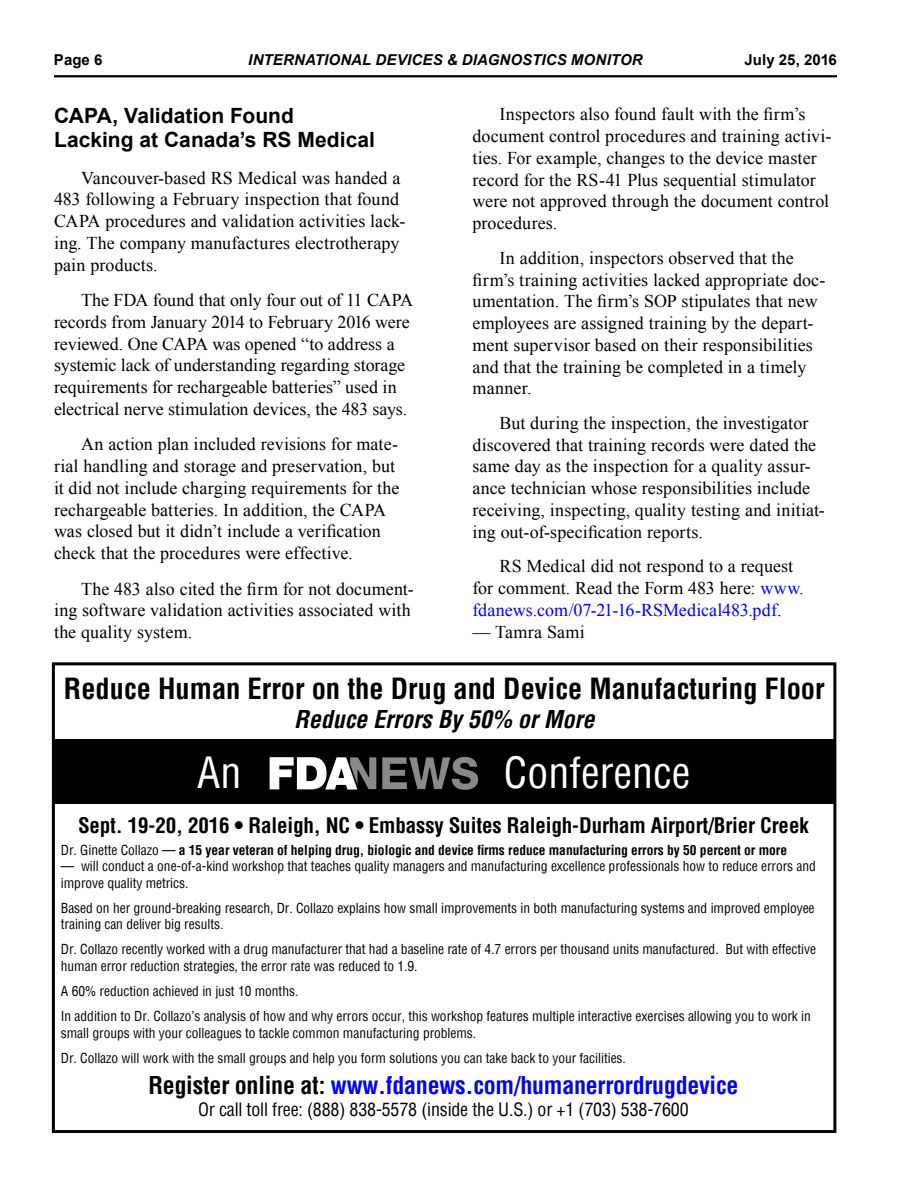
<style>
.page{position:relative;width:918px;height:1188px;background:#fff}
.page>*{position:absolute;margin:0;border:0;box-sizing:border-box;transform-origin:0 0}
.t1{font:condensed 42px "Helvetica";color:#fff}
.t2{font:700 condensed 28.5px "Helvetica";color:#000}
.t3{font:700 condensed 24px "Helvetica";letter-spacing:-.01em;color:#00f}
.t4{font:italic 700 condensed 24px "Helvetica";color:#000}
.t5{font:700 condensed 21px "Helvetica";letter-spacing:-.005em;color:#000}
.t6{font:700 21px/24px "Arial";color:#000}
.t7{font:18px/21.8px "Times New Roman";letter-spacing:.005em;color:#000}
.t8{font:condensed 18px "Helvetica";letter-spacing:-.01em;color:#000}
.t9{font:italic 700 15px "Arial";letter-spacing:.01em;color:#000}
.t10{font:700 15px "Arial";color:#000}
.t11{font:condensed 13.5px/16.5px "Helvetica";letter-spacing:-.005em;color:#000}
.t12{font:700 condensed 13.5px "Helvetica";letter-spacing:-.005em;color:#000}
.s1{color:#00f}
.s2{font-weight:400}
.s3{color:#000}
</style>
<div class="page">
<hr style="left:54px;top:75px;width:783px;height:2px;background:#000">
<div style="left:52px;top:662px;width:784px;height:471px;border:3px solid #000"></div>
<div style="left:53px;top:739px;width:782px;height:65px;background:#000"></div>
<img style="left:269px;top:756px;width:210px;height:34px">
<p class="t10" style="left:54px;top:50px;width:50px">Page 6</p>
<p class="t9" style="left:248px;top:50px;width:396px">INTERNATIONAL DEVICES &amp; DIAGNOSTICS MONITOR</p>
<p class="t10" style="left:745px;top:50px;width:94px">July 25, 2016</p>
<p class="t6" style="left:54px;top:105px;width:323px">CAPA, Validation Found<br>Lacking at Canada’s RS Medical</p>
<p class="t7" style="left:54px;top:166px;width:353px;text-indent:27px">Vancouver-based RS Medical was handed a 483 following a February inspection that found CAPA procedures and validation activities lack&shy;ing. The company manufactures electrotherapy pain products.</p>
<p class="t7" style="left:54px;top:289px;width:361px;text-indent:27px">The FDA found that only four out of 11 CAPA records from January 2014 to February 2016 were reviewed. One CAPA was opened “to address a systemic lack of understanding regarding storage requirements for rechargeable batteries” used in electrical nerve stimulation devices, the 483 says.</p>
<p class="t7" style="left:54px;top:433px;width:347px;text-indent:27px">An action plan included revisions for mate&shy;rial handling and storage and preservation, but it did not include charging requirements for the rechargeable batteries. In addition, the CAPA was closed but it didn’t include a verification check that the procedures were effective.</p>
<p class="t7" style="left:54px;top:578px;width:361px;text-indent:27px">The 483 also cited the firm for not document&shy;ing software validation activities associated with the quality system.</p>
<p class="t7" style="left:472px;top:103px;width:360px;text-indent:27px">Inspectors also found fault with the firm’s document control procedures and training activi&shy;ties. For example, changes to the device master record for the RS-41 Plus sequential stimulator were not approved through the document control procedures.</p>
<p class="t7" style="left:473px;top:247px;width:354px;text-indent:27px">In addition, inspectors observed that the firm’s training activities lacked appropriate doc&shy;umentation. The firm’s SOP stipulates that new employees are assigned training by the depart&shy;ment supervisor based on their responsibilities and that the training be completed in a timely manner.</p>
<p class="t7" style="left:473px;top:412px;width:354px;text-indent:27px">But during the inspection, the investigator discovered that training records were dated the same day as the inspection for a quality assur&shy;ance technician whose responsibilities include receiving, inspecting, quality testing and initiat&shy;ing out-of-specification reports.</p>
<p class="t7" style="left:473px;top:555px;width:333px;text-indent:27px">RS Medical did not respond to a request for comment. Read the Form 483 here: <span class="s1">www. fdanews.com/07-21-16-RSMedical483.pdf</span>.</p>
<p class="t7" style="left:472px;top:620px;width:114px">— Tamra Sami</p>
<h2 class="t2" style="left:64px;top:670px;width:762px">Reduce Human Error on the Drug and Device Manufacturing Floor</h2>
<h3 class="t4" style="left:294px;top:703px;width:302px">Reduce Errors By 50% or More</h3>
<h1 class="t1" style="left:197px;top:745px;width:46px">An</h1>
<h1 class="t1" style="left:504px;top:745px;width:188px">Conference</h1>
<p class="t5" style="left:78px;top:811px;width:732px">Sept. 19-20, 2016 • Raleigh, NC • Embassy Suites Raleigh-Durham Airport/Brier Creek</p>
<p class="t12" style="left:61px;top:841px;width:728px"><span class="s2">Dr. Ginette Collazo —</span> a 15 year veteran of helping drug, biologic and device firms reduce manufacturing errors by 50 percent or more</p>
<p class="t11" style="left:61px;top:858px;width:757px">— will conduct a one-of-a-kind workshop that teaches quality managers and manufacturing excellence professionals how to reduce errors and improve quality metrics.</p>
<p class="t11" style="left:61px;top:899px;width:755px">Based on her ground-breaking research, Dr. Collazo explains how small improvements in both manufacturing systems and improved employee training can deliver big results.</p>
<p class="t11" style="left:61px;top:941px;width:757px">Dr. Collazo recently worked with a drug manufacturer that had a baseline rate of 4.7 errors per thousand units manufactured. But with effective human error reduction strategies, the error rate was reduced to 1.9.</p>
<p class="t11" style="left:61px;top:978px;width:751px;line-height:25.2px">A 60% reduction achieved in just 10 months.<br>In addition to Dr. Collazo’s analysis of how and why errors occur, this workshop features multiple interactive exercises allowing you to work in</p>
<p class="t11" style="left:61px;top:1020px;width:567px;line-height:25.2px">small groups with your colleagues to tackle common manufacturing problems.<br>Dr. Collazo will work with the small groups and help you form solutions you can take back to your facilities.</p>
<h3 class="t3" style="left:148px;top:1070px;width:592px"><span class="s3">Register online at:</span> www.fdanews.com/humanerrordrugdevice</h3>
<p class="t8" style="left:198px;top:1098px;width:492px">Or call toll free: (888) 838-5578 (inside the U.S.) or +1 (703) 538-7600</p>
</div>
